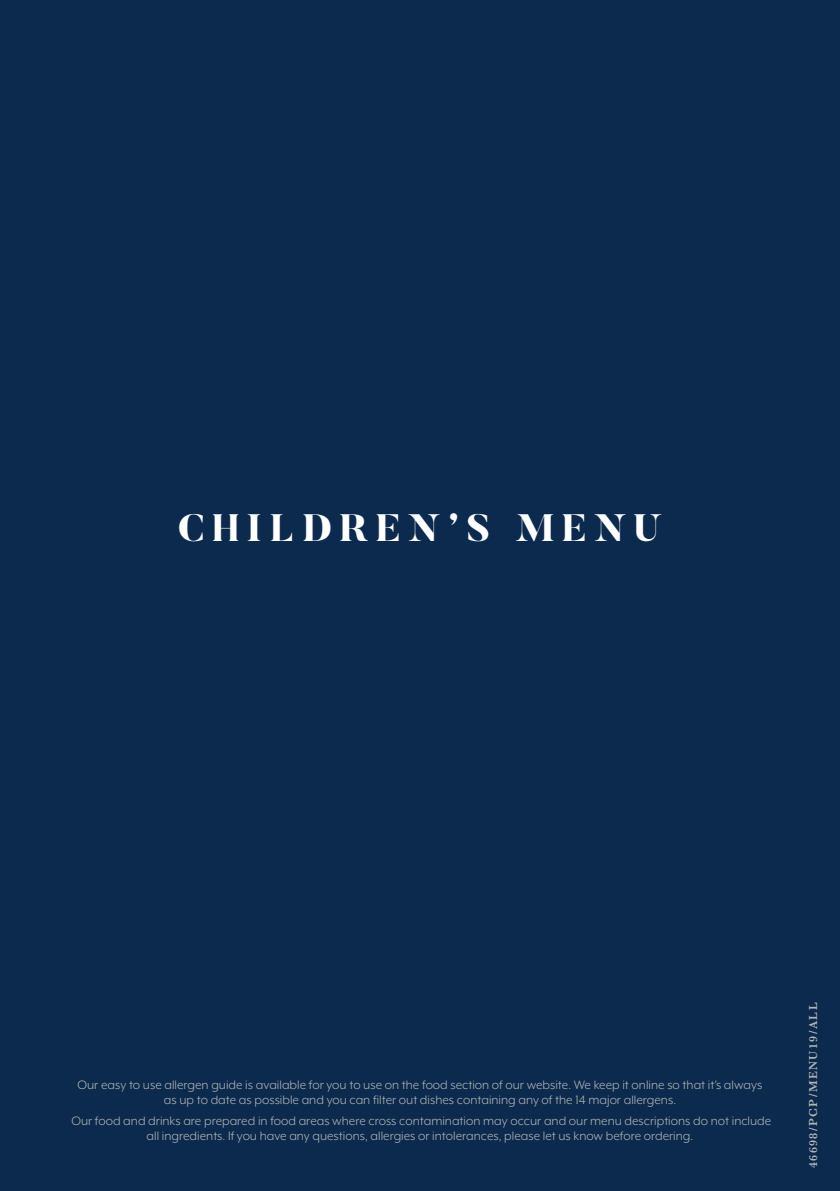
<style>
.page{position:relative;width:840px;height:1191px;background:#fff}
.page>*{position:absolute;margin:0;border:0;box-sizing:border-box;transform-origin:0 0}
.t1{font:800 38px "Butler";letter-spacing:.2em;color:#fff}
.t2{font:14px/15px "Mr Eaves XL Mod OT";color:#b1b4b5;text-align:center}
.t3{font:600 12px "Baskerville";letter-spacing:.12em;color:#b1b4b5}
</style>
<div class="page">
<div style="left:0;top:0;width:839px;height:1191px;background:#0b2a4d"></div>
<h1 class="t1" style="left:178px;top:503px;width:485px">CHILDREN’S MENU</h1>
<p class="t2" style="left:77px;top:1077px;width:686px">Our easy to use allergen guide is available for you to use on the food section of our website. We keep it online so that it’s always as up to date as possible and you can filter out dishes containing any of the 14 major allergens.</p>
<p class="t2" style="left:71px;top:1113px;width:701px">Our food and drinks are prepared in food areas where cross contamination may occur and our menu descriptions do not include all ingredients. If you have any questions, allergies or intolerances, please let us know before ordering.</p>
<p class="t3" style="left:804px;top:1168px;width:167px;rotate:-90deg">46698/PCP/MENU19/ALL</p>
</div>
